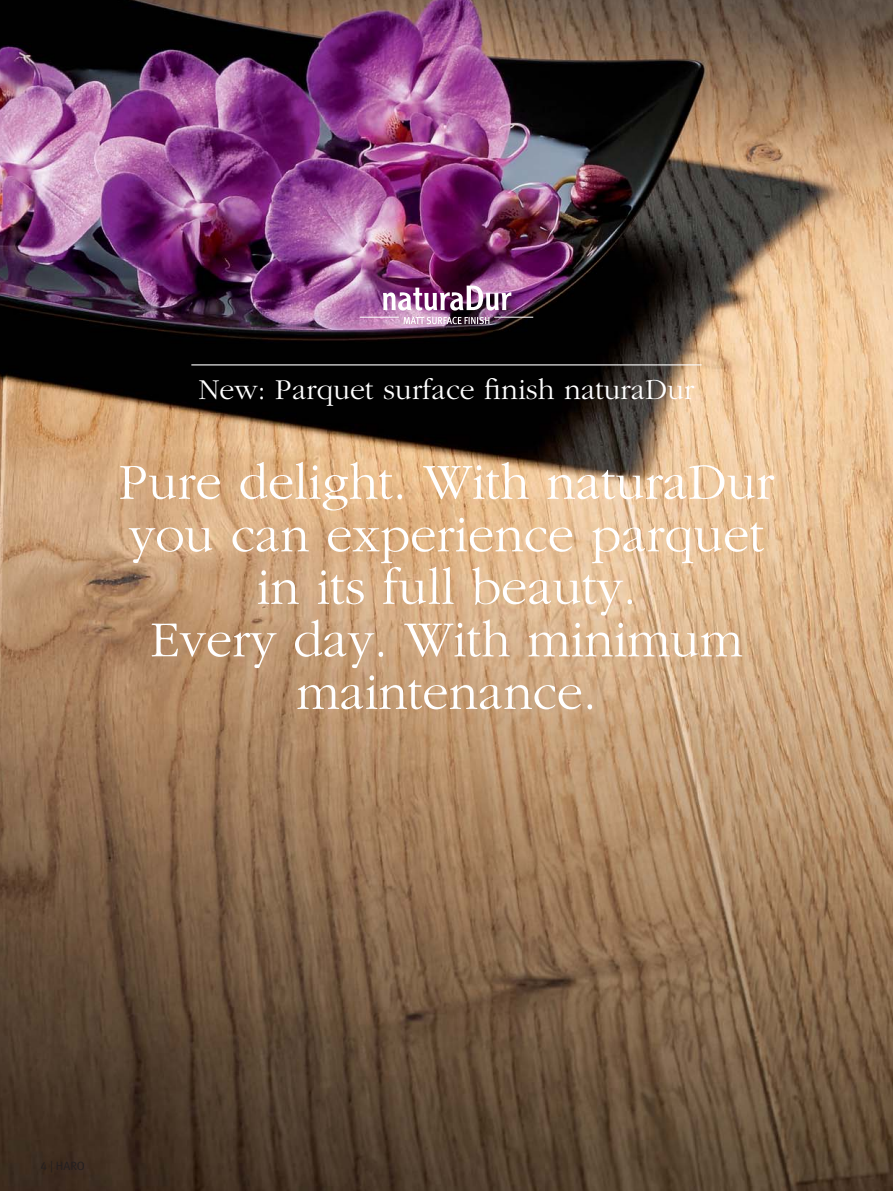
<style>
.page{position:relative;width:893px;height:1191px;background:#fff}
.page>*{position:absolute;margin:0;border:0;box-sizing:border-box;transform-origin:0 0}
.t1{font:300 52.5px/52.5px "Garamond";color:#fff;text-align:center}
.t2{font:300 30px "Garamond";color:#fff}
.t3{font:12px "Meta Normal LF";color:#231f20}
</style>
<div class="page">
<img style="left:0;top:0;width:893px;height:1190px">
<hr style="left:191px;top:364px;width:511px;height:1px;background:#fff">
<img style="left:383px;top:286px;width:128px;height:24px">
<hr style="left:494px;top:317px;width:39px;height:1px;background:#fff">
<hr style="left:360px;top:317px;width:39px;height:1px;background:#fff">
<svg style="left:404px;top:317px;width:85px;height:7px"></svg>
<p class="t2" style="left:198px;top:377px;width:497px">New: Parquet surface finish naturaDur</p>
<p class="t1" style="left:119px;top:460px;width:657px">Pure delight. With naturaDur you can experience parquet in its full beauty.<br>Every day. With minimum maintenance.</p>
<p class="t3" style="left:40px;top:1161px;width:46px">4 | HARO</p>
</div>
